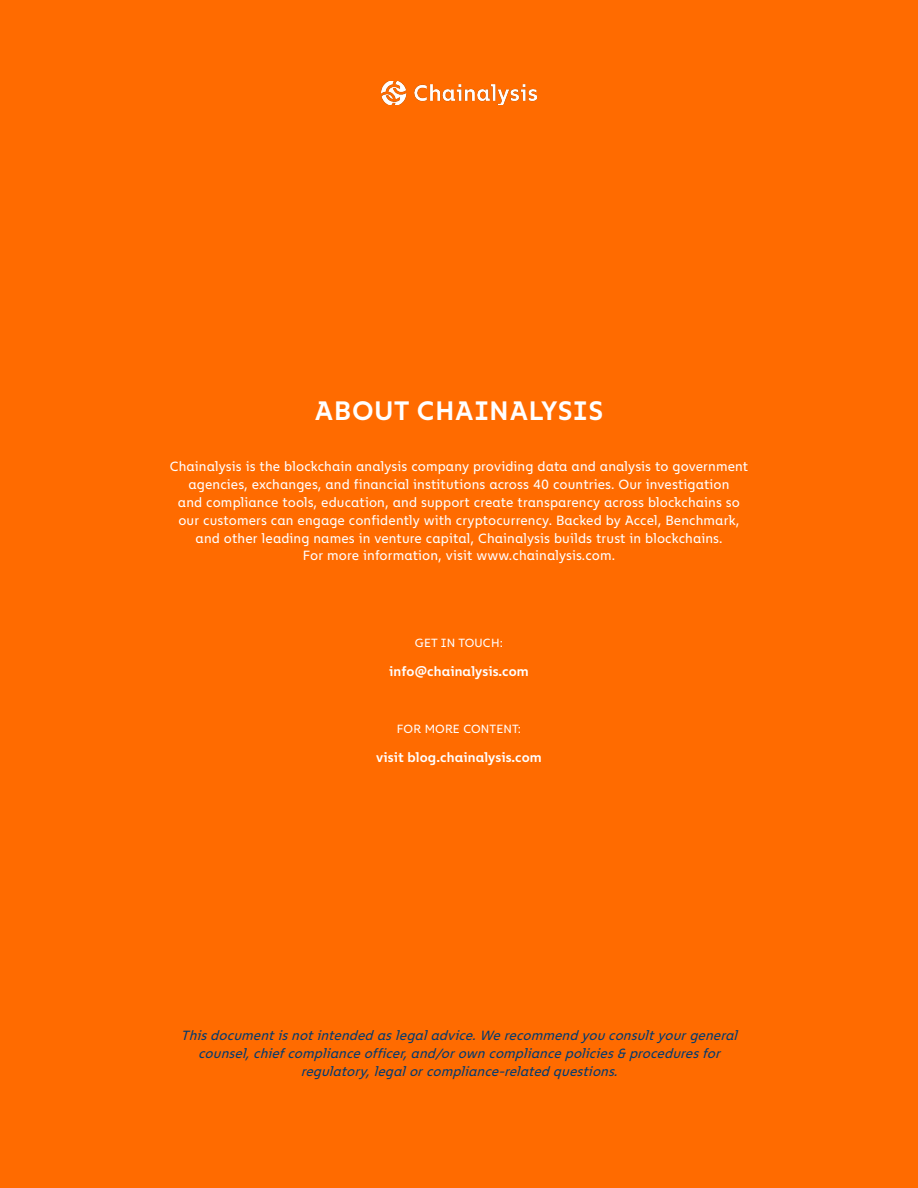
<style>
.page{position:relative;width:918px;height:1188px;background:#ff6b00}
.page>*{position:absolute;margin:0;border:0;box-sizing:border-box;transform-origin:0 0}
.t1{font:700 27px "Chainalysis";letter-spacing:.025em;color:#fff}
.t2{font:13.5px/18px "Chainalysis";letter-spacing:.01em;color:#fff;text-align:center}
.t3{font:italic 13.5px/18px "Chainalysis";color:#003a70;text-align:center}
.t4{font:700 13.5px "Chainalysis";letter-spacing:.01em;color:#fff}
.t5{font:12px "Chainalysis";letter-spacing:.01em;color:#fff}
</style>
<div class="page">
<img style="left:381px;top:81px;width:156px;height:24px">
<h1 class="t1" style="left:315px;top:388px;width:290px">ABOUT CHAINALYSIS</h1>
<p class="t2" style="left:170px;top:455px;width:580px">Chainalysis is the blockchain analysis company providing data and analysis to government agencies, exchanges, and financial institutions across 40 countries. Our investigation<br>and compliance tools, education, and support create transparency across blockchains so our customers can engage confidently with cryptocurrency. Backed by Accel, Benchmark, and other leading names in venture capital, Chainalysis builds trust in blockchains.<br>For more information, visit www.chainalysis.com.</p>
<p class="t5" style="left:415px;top:633px;width:90px">GET IN TOUCH:</p>
<p class="t4" style="left:389px;top:660px;width:141px">info@chainalysis.com</p>
<p class="t5" style="left:397px;top:719px;width:126px">FOR MORE CONTENT:</p>
<p class="t4" style="left:376px;top:746px;width:167px">visit blog.chainalysis.com</p>
<p class="t3" style="left:181px;top:1025px;width:563px">Thisdocumentisnotintendedaslegaladvice.Werecommendyouconsultyourgeneral counsel,chiefcomplianceofficer,and/orowncompliancepolicies&amp;proceduresfor regulatory,legalorcompliance-relatedquestions.</p>
</div>
